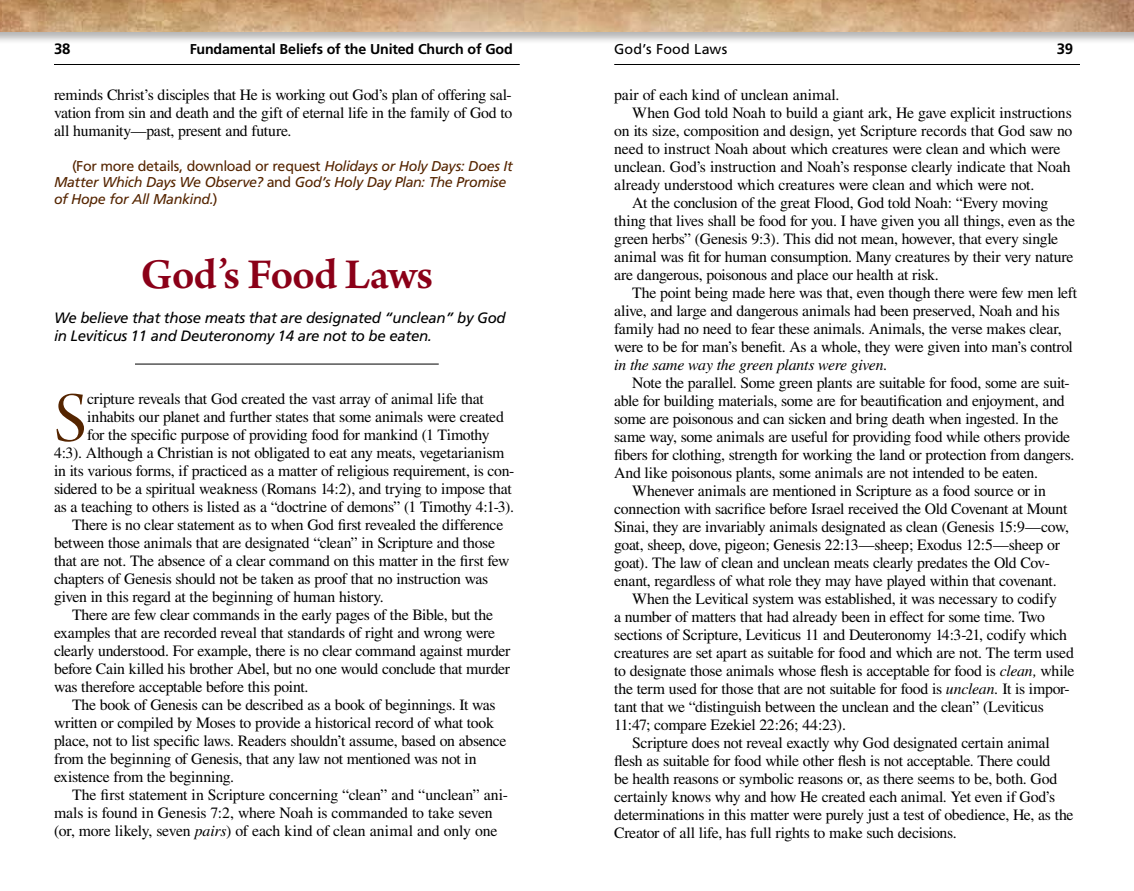
<style>
.page{position:relative;width:1134px;height:891px;background:#fff}
.page>*{position:absolute;margin:0;border:0;box-sizing:border-box;transform-origin:0 0}
.t1{font:74.55px "Arno Pro Display";color:#552500}
.t2{font:600 45px "Arno Pro";letter-spacing:-.025em;color:#8b0018}
.t3{font:15.75px/18px "Times";letter-spacing:-.02em;color:#000;text-align:justify}
.t4{font:italic 15.75px "Times";letter-spacing:-.015em;color:#000}
.t5{font:italic 15px/18px "Frutiger";letter-spacing:-.02em;color:#000}
.t6{font:700 15px "Frutiger";color:#000}
.t7{font:italic 14.25px/16.5px "Frutiger";letter-spacing:-.025em;color:#552500}
.t8{font:700 14.25px "Frutiger";letter-spacing:-.015em;color:#000}
.t9{font:14.25px "Frutiger";letter-spacing:.01em;color:#000}
.s1{font-style:normal}
.s2{font-style:italic}
</style>
<div class="page">
<hr style="left:54px;top:64px;width:466px;height:1px;background:#000">
<div style="left:0;top:0;width:567px;height:44px;background:#000;opacity:.3"></div>
<img style="left:0;top:0;width:567px;height:32px">
<hr style="left:614px;top:64px;width:466px;height:1px;background:#000">
<div style="left:567px;top:0;width:567px;height:44px;background:#000;opacity:.3"></div>
<svg style="left:567px;top:0;width:567px;height:32px;background:#cea67d"></svg>
<hr style="left:135px;top:364px;width:304px;height:1px;background:#000">
<p class="t9" style="left:614px;top:41px;width:115px">God’s Food Laws</p>
<p class="t6" style="left:54px;top:40px;width:18px">38</p>
<p class="t8" style="left:190px;top:41px;width:325px">Fundamental Beliefs of the United Church of God</p>
<p class="t6" style="left:1057px;top:40px;width:18px">39</p>
<p class="t3" style="left:54px;top:86px;width:460px">reminds Christ’s disciples that He is working out God’s plan of offering sal&shy;vation from sin and death and the gift of eternal life in the family of God to all humanity—past, present and future.</p>
<p class="t7" style="left:54px;top:157px;width:460px;text-indent:18px"><span class="s1">(For more details, download or request</span> Holidays or Holy Days: Does It<br>Matter Which Days We Observe? <span class="s1">and</span> God’s Holy Day Plan: The Promise of Hope for All Mankind.<span class="s1">)</span></p>
<p class="t3" style="left:614px;top:86px;width:227px">pair of each kind of unclean animal.</p>
<p class="t3" style="left:632px;top:104px;width:441px">When God told Noah to build a giant ark, He gave explicit instructions</p>
<p class="t3" style="left:614px;top:122px;width:460px">on its size, composition and design, yet Scripture records that God saw no</p>
<p class="t3" style="left:614px;top:140px;width:448px">need to instruct Noah about which creatures were clean and which were</p>
<p class="t3" style="left:614px;top:158px;width:458px">unclean. God’s instruction and Noah’s response clearly indicate that Noah</p>
<p class="t3" style="left:614px;top:176px;width:422px">already understood which creatures were clean and which were not.</p>
<p class="t3" style="left:632px;top:194px;width:418px">At the conclusion of the great Flood, God told Noah: “Every moving</p>
<p class="t3" style="left:614px;top:212px;width:462px">thing that lives shall be food for you. I have given you all things, even as the</p>
<p class="t3" style="left:614px;top:230px;width:446px">green herbs” (Genesis 9:3). This did not mean, however, that every single</p>
<p class="t3" style="left:614px;top:248px;width:461px">animal was fit for human consumption. Many creatures by their very nature</p>
<p class="t3" style="left:614px;top:266px;width:326px">are dangerous, poisonous and place our health at risk.</p>
<p class="t3" style="left:632px;top:284px;width:447px">The point being made here was that, even though there were few men left</p>
<p class="t3" style="left:614px;top:302px;width:447px">alive, and large and dangerous animals had been preserved, Noah and his</p>
<p class="t3" style="left:614px;top:320px;width:449px">family had no need to fear these animals. Animals, the verse makes clear,</p>
<p class="t3" style="left:614px;top:338px;width:460px">were to be for man’s benefit. As a whole, they were given into man’s control</p>
<p class="t4" style="left:614px;top:356px;width:275px">in the same way the green plants were given.</p>
<p class="t3" style="left:632px;top:374px;width:439px">Note the parallel. Some green plants are suitable for food, some are suit-</p>
<p class="t3" style="left:614px;top:392px;width:452px">able for building materials, some are for beautification and enjoyment, and</p>
<p class="t3" style="left:614px;top:410px;width:446px">some are poisonous and can sicken and bring death when ingested. In the</p>
<p class="t3" style="left:614px;top:428px;width:458px">same way, some animals are useful for providing food while others provide</p>
<p class="t3" style="left:614px;top:446px;width:462px">fibers for clothing, strength for working the land or protection from dangers.</p>
<p class="t3" style="left:614px;top:464px;width:425px">And like poisonous plants, some animals are not intended to be eaten.</p>
<p class="t3" style="left:632px;top:482px;width:415px">Whenever animals are mentioned in Scripture as a food source or in</p>
<p class="t3" style="left:614px;top:500px;width:455px">connection with sacrifice before Israel received the Old Covenant at Mount</p>
<p class="t3" style="left:614px;top:518px;width:456px">Sinai, they are invariably animals designated as clean (Genesis 15:9—cow,</p>
<p class="t3" style="left:614px;top:536px;width:447px">goat, sheep, dove, pigeon; Genesis 22:13—sheep; Exodus 12:5—sheep or</p>
<p class="t3" style="left:614px;top:554px;width:437px">goat). The law of clean and unclean meats clearly predates the Old Cov-</p>
<p class="t3" style="left:614px;top:572px;width:444px">enant, regardless of what role they may have played within that covenant.</p>
<p class="t3" style="left:632px;top:590px;width:426px">When the Levitical system was established, it was necessary to codify</p>
<p class="t3" style="left:614px;top:608px;width:432px">a number of matters that had already been in effect for some time. Two</p>
<p class="t3" style="left:614px;top:626px;width:454px">sections of Scripture, Leviticus 11 and Deuteronomy 14:3-21, codify which</p>
<p class="t3" style="left:614px;top:644px;width:461px">creatures are set apart as suitable for food and which are not. The term used</p>
<p class="t3" style="left:614px;top:662px;width:462px">to designate those animals whose flesh is acceptable for food is <span class="s2">clean,</span> while</p>
<p class="t3" style="left:614px;top:680px;width:457px">the term used for those that are not suitable for food is <span class="s2">unclean.</span> It is impor-</p>
<p class="t3" style="left:614px;top:698px;width:431px">tant that we “distinguish between the unclean and the clean” (Leviticus</p>
<p class="t3" style="left:614px;top:716px;width:233px">11:47; compare Ezekiel 22:26; 44:23).</p>
<p class="t3" style="left:632px;top:734px;width:419px">Scripture does not reveal exactly why God designated certain animal</p>
<p class="t3" style="left:614px;top:752px;width:438px">flesh as suitable for food while other flesh is not acceptable. There could</p>
<p class="t3" style="left:614px;top:770px;width:445px">be health reasons or symbolic reasons or, as there seems to be, both. God</p>
<p class="t3" style="left:614px;top:788px;width:442px">certainly knows why and how He created each animal. Yet even if God’s</p>
<p class="t3" style="left:614px;top:806px;width:461px">determinations in this matter were purely just a test of obedience, He, as the</p>
<p class="t3" style="left:614px;top:824px;width:344px">Creator of all life, has full rights to make such decisions.</p>
<h2 class="t2" style="left:140px;top:248px;width:294px">God’s Food Laws</h2>
<p class="t5" style="left:54px;top:309px;width:453px">We believe that those meats that are designated “unclean” by God in Leviticus 11 and Deuteronomy 14 are not to be eaten.</p>
<h1 class="t1" style="left:54px;top:378px;width:35px">S</h1>
<p class="t3" style="left:87px;top:390px;width:398px">cripture reveals that God created the vast array of animal life that</p>
<p class="t3" style="left:87px;top:408px;width:418px">inhabits our planet and further states that some animals were created</p>
<p class="t3" style="left:87px;top:426px;width:404px">for the specific purpose of providing food for mankind (1 Timothy</p>
<p class="t3" style="left:54px;top:444px;width:452px">4:3). Although a Christian is not obligated to eat any meats, vegetarianism</p>
<p class="t3" style="left:54px;top:462px;width:462px">in its various forms, if practiced as a matter of religious requirement, is con-</p>
<p class="t3" style="left:54px;top:480px;width:459px">sidered to be a spiritual weakness (Romans 14:2), and trying to impose that</p>
<p class="t3" style="left:54px;top:498px;width:462px">as a teaching to others is listed as a “doctrine of demons” (1 Timothy 4:1-3).</p>
<p class="t3" style="left:72px;top:516px;width:433px">There is no clear statement as to when God first revealed the difference</p>
<p class="t3" style="left:54px;top:534px;width:443px">between those animals that are designated “clean” in Scripture and those</p>
<p class="t3" style="left:54px;top:552px;width:457px">that are not. The absence of a clear command on this matter in the first few</p>
<p class="t3" style="left:54px;top:570px;width:436px">chapters of Genesis should not be taken as proof that no instruction was</p>
<p class="t3" style="left:54px;top:588px;width:331px">given in this regard at the beginning of human history.</p>
<p class="t3" style="left:72px;top:606px;width:423px">There are few clear commands in the early pages of the Bible, but the</p>
<p class="t3" style="left:54px;top:624px;width:443px">examples that are recorded reveal that standards of right and wrong were</p>
<p class="t3" style="left:54px;top:642px;width:458px">clearly understood. For example, there is no clear command against murder</p>
<p class="t3" style="left:54px;top:660px;width:458px">before Cain killed his brother Abel, but no one would conclude that murder</p>
<p class="t3" style="left:54px;top:678px;width:256px">was therefore acceptable before this point.</p>
<p class="t3" style="left:72px;top:696px;width:425px">The book of Genesis can be described as a book of beginnings. It was</p>
<p class="t3" style="left:54px;top:714px;width:441px">written or compiled by Moses to provide a historical record of what took</p>
<p class="t3" style="left:54px;top:732px;width:454px">place, not to list specific laws. Readers shouldn’t assume, based on absence</p>
<p class="t3" style="left:54px;top:750px;width:424px">from the beginning of Genesis, that any law not mentioned was not in</p>
<p class="t3" style="left:54px;top:768px;width:181px">existence from the beginning.</p>
<p class="t3" style="left:72px;top:786px;width:438px">The first statement in Scripture concerning “clean” and “unclean” ani-</p>
<p class="t3" style="left:54px;top:804px;width:440px">mals is found in Genesis 7:2, where Noah is commanded to take seven</p>
<p class="t3" style="left:54px;top:822px;width:445px">(or, more likely, seven <span class="s2">pairs</span>) of each kind of clean animal and only one</p>
</div>
